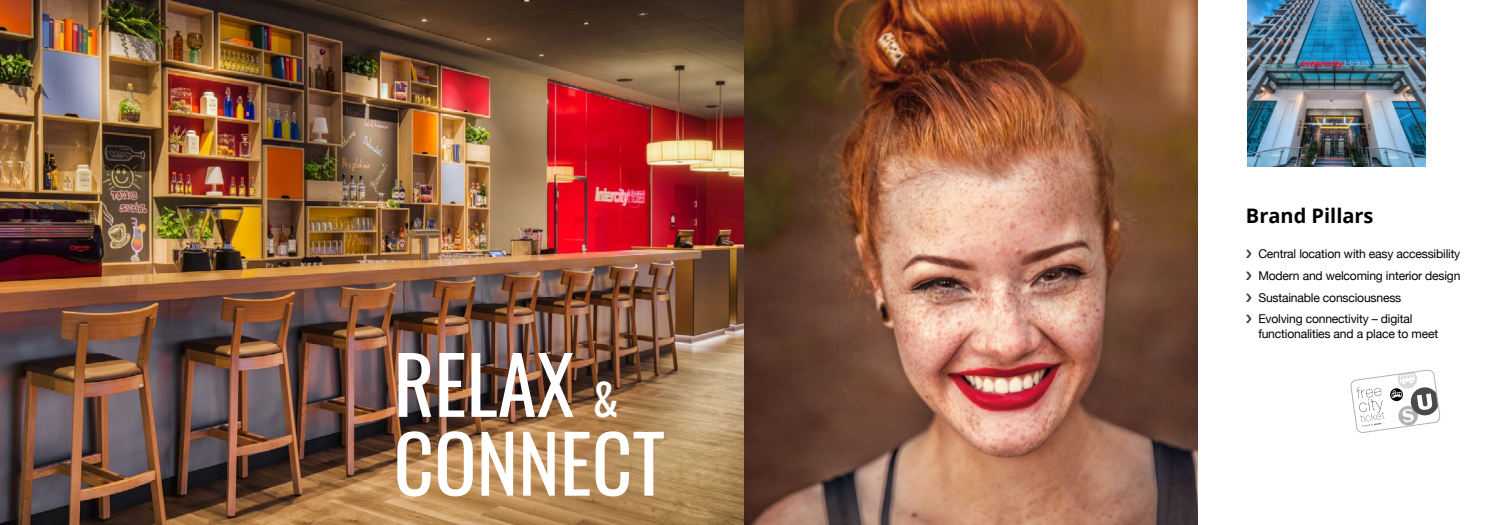
<style>
.page{position:relative;width:1489px;height:525px;background:#fff}
.page>*{position:absolute;margin:0;border:0;box-sizing:border-box;transform-origin:0 0}
.t1{font:78.75px/78.8px "Oswald";color:#fff}
.t2{font:700 20px "Open Sans";color:#000}
.t3{font:12.12px/21.6px "Helvetica Neue";letter-spacing:-.015em;color:#000}
.s1{font-size:43.75px}
</style>
<div class="page">
<img style="left:0;top:0;width:1197px;height:524px">
<img style="left:1247px;top:0;width:177px;height:167px">
<svg style="left:1350px;top:369px;width:89px;height:63px"></svg>
<h1 class="t1" style="left:393px;top:337px;width:273px">RELAX <span class="s1">&amp;<br></span>CONNECT</h1>
<h2 class="t2" style="left:1245px;top:202px;width:129px">Brand Pillars</h2>
<p class="t3" style="left:1258px;top:244px;width:204px">Central location with easy accessibility Modern and welcoming interior design Sustainable consciousness<br>Evolving connectivity – digital</p>
<p class="t3" style="left:1258px;top:323px;width:181px">functionalities and a place to meet</p>
</div>
